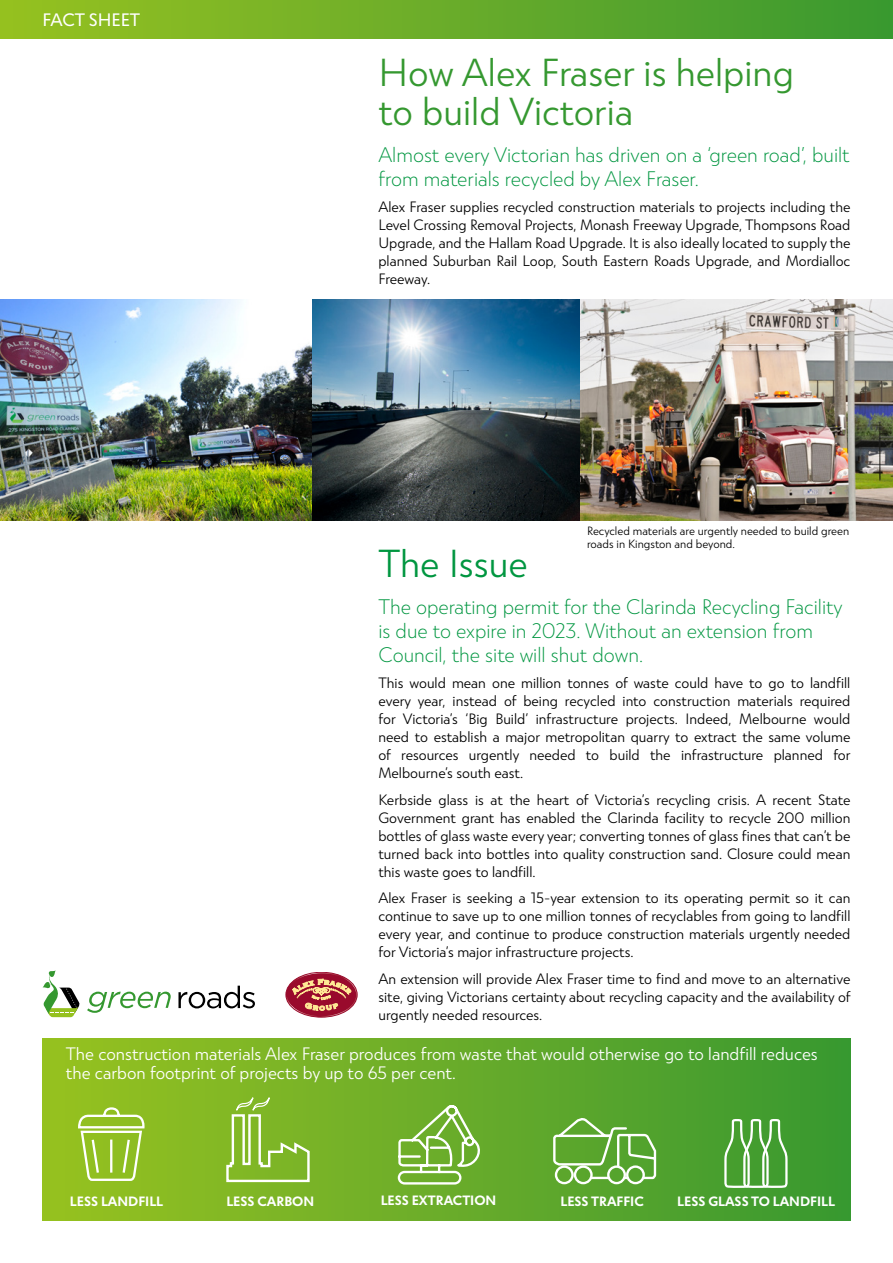
<style>
.page{position:relative;width:893px;height:1263px;background:#fff}
.page>*{position:absolute;margin:0;border:0;box-sizing:border-box;transform-origin:0 0}
.t1{font:300 39px/39px "Atlan";color:#359830}
.t2{font:300 39px "Atlan";color:#009640}
.t3{font:200 21px/24px "Atlan";color:#009640}
.t4{font:300 18px/19.5px "Atlan";color:#fff}
.t5{font:18px "Atlan";color:#fff}
.t6{font:300 15px/18px "Atlan";color:#000;text-align:justify}
.t7{font:700 13.5px "Atlan";color:#fff}
.t8{font:300 12px/13.5px "Atlan";color:#000}
</style>
<div class="page">
<div style="left:43px;top:1039px;width:807px;height:181px;background:linear-gradient(to right,#98c121,#399831)"></div>
<svg style="left:77px;top:1106px;width:69px;height:101px;background:#a0c842"></svg>
<img style="left:0;top:299px;width:313px;height:221px">
<svg style="left:286px;top:972px;width:71px;height:45px"></svg>
<svg style="left:87px;top:991px;width:84px;height:22px"></svg>
<svg style="left:178px;top:986px;width:77px;height:22px"></svg>
<svg style="left:43px;top:970px;width:37px;height:47px"></svg>
<img style="left:313px;top:299px;width:267px;height:221px">
<img style="left:580px;top:299px;width:313px;height:221px">
<svg style="left:225px;top:1098px;width:87px;height:85px;background:#91c147"></svg>
<svg style="left:396px;top:1101px;width:86px;height:85px;background:#87bc53"></svg>
<svg style="left:552px;top:1117px;width:105px;height:68px;background:#78b657"></svg>
<svg style="left:723px;top:1119px;width:66px;height:71px;background:#6eb35e"></svg>
<div style="left:0;top:0;width:893px;height:38px;background:linear-gradient(to right,#97c121,#3a9831)"></div>
<p class="t5" style="left:43px;top:9px;width:99px">FACT SHEET</p>
<h1 class="t1" style="left:378px;top:53px;width:417px">How Alex Fraser is helping to build Victoria</h1>
<h2 class="t3" style="left:378px;top:143px;width:473px">Almost every Victorian has driven on a ‘green road’, built from materials recycled by Alex Fraser.</h2>
<p class="t6" style="left:378px;top:198px;width:473px">Alex Fraser supplies recycled construction materials to projects including the Level Crossing Removal Projects, Monash Freeway Upgrade, Thompsons Road Upgrade, and the Hallam Road Upgrade. It is also ideally located to supply the planned Suburban Rail Loop, South Eastern Roads Upgrade, and Mordialloc Freeway.</p>
<p class="t8" style="left:587px;top:524px;width:264px">Recycled materials are urgently needed to build green roads in Kingston and beyond.</p>
<h1 class="t2" style="left:378px;top:542px;width:151px">The Issue</h1>
<h2 class="t3" style="left:378px;top:594px;width:466px">The operating permit for the Clarinda Recycling Facility is due to expire in 2023. Without an extension from<br>Council, the site will shut down.</h2>
<p class="t6" style="left:378px;top:674px;width:474px">This would mean one million tonnes of waste could have to go to landfill every year, instead of being recycled into construction materials required for Victoria’s ‘Big Build’ infrastructure projects. Indeed, Melbourne would need to establish a major metropolitan quarry to extract the same volume of resources urgently needed to build the infrastructure planned for Melbourne’s south east.</p>
<p class="t6" style="left:378px;top:790px;width:473px">Kerbside glass is at the heart of Victoria’s recycling crisis. A recent State Government grant has enabled the Clarinda facility to recycle 200 million bottles of glass waste every year; converting tonnes of glass fines that can’t be turned back into bottles into quality construction sand. Closure could mean this waste goes to landfill.</p>
<p class="t6" style="left:378px;top:889px;width:474px">Alex Fraser is seeking a 15-year extension to its operating permit so it can continue to save up to one million tonnes of recyclables from going to landfill every year, and continue to produce construction materials urgently needed for Victoria’s major infrastructure projects.</p>
<p class="t6" style="left:378px;top:969px;width:474px">An extension will provide Alex Fraser time to find and move to an alternative site, giving Victorians certainty about recycling capacity and the availability of urgently needed resources.</p>
<p class="t4" style="left:66px;top:1044px;width:753px">The construction materials Alex Fraser produces from waste that would otherwise go to landfill reduces the carbon footprint of projects by up to 65 per cent.</p>
<p class="t7" style="left:70px;top:1194px;width:95px">LESS LANDFILL</p>
<p class="t7" style="left:226px;top:1194px;width:89px">LESS CARBON</p>
<p class="t7" style="left:381px;top:1193px;width:117px">LESS EXTRACTION</p>
<p class="t7" style="left:560px;top:1194px;width:85px">LESS TRAFFIC</p>
<p class="t7" style="left:677px;top:1194px;width:159px">LESS GLASS TO LANDFILL</p>
</div>
